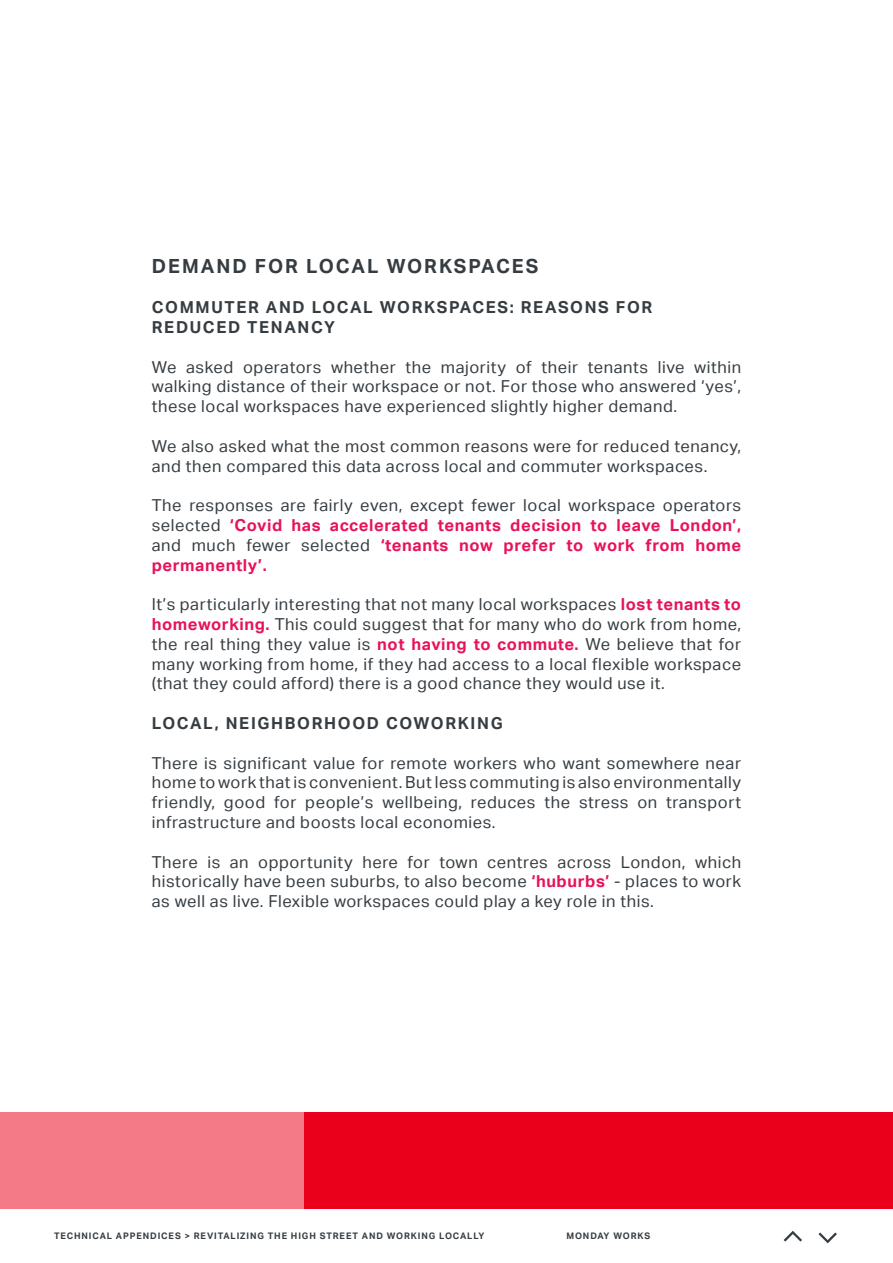
<style>
.page{position:relative;width:893px;height:1263px;background:#fff}
.page>*{position:absolute;margin:0;border:0;box-sizing:border-box;transform-origin:0 0}
.t1{font:700 19.5px "Aktiv Grotesk";letter-spacing:.1em;color:#363d42}
.t2{font:16.5px/19.8px "Aktiv Grotesk";letter-spacing:.035em;color:#363d42;text-align:justify}
.t3{font:700 16.5px/19.8px "Aktiv Grotesk";letter-spacing:.035em;color:#e8125c;text-align:justify}
.t4{font:700 16.5px/19.8px "Aktiv Grotesk";letter-spacing:.1em;color:#363d42}
.t5{font:700 9px "Aktiv Grotesk";letter-spacing:.1em;color:#363d42}
.s1{font-weight:400;color:#363d42}
.s2{font-weight:700;color:#e8125c}
</style>
<div class="page">
<svg style="left:818px;top:1232px;width:19px;height:11px"></svg>
<svg style="left:784px;top:1231px;width:18px;height:10px"></svg>
<div style="left:0;top:1113px;width:893px;height:96px;background:#eb001c"></div>
<div style="left:0;top:1113px;width:304px;height:96px;background:#f47a88"></div>
<h3 class="t1" style="left:152px;top:255px;width:388px">DEMAND FOR LOCAL WORKSPACES</h3>
<h4 class="t4" style="left:152px;top:297px;width:502px">COMMUTER AND LOCAL WORKSPACES: REASONS FOR<br>REDUCED TENANCY</h4>
<p class="t2" style="left:152px;top:357px;width:591px">We asked operators whether the majority of their tenants live within walking distance of their workspace or not. For those who answered ‘yes’, these local workspaces have experienced slightly higher demand.</p>
<p class="t2" style="left:152px;top:436px;width:591px">We also asked what the most common reasons were for reduced tenancy, and then compared this data across local and commuter workspaces.</p>
<p class="t3" style="left:152px;top:495px;width:591px"><span class="s1">The responses are fairly even, except fewer local workspace operators selected</span> ‘Covid has accelerated tenants decision to leave London’, <span class="s1">and much fewer selected</span> ‘tenants now prefer to work from home permanently’.</p>
<p class="t2" style="left:152px;top:594px;width:591px">It’s particularly interesting that not many local workspaces <span class="s2">lost tenants to homeworking.</span> This could suggest that for many who do work from home, the real thing they value is <span class="s2">not having to commute.</span> We believe that for many working from home, if they had access to a local flexible workspace (that they could afford) there is a good chance they would use it.</p>
<h4 class="t4" style="left:152px;top:713px;width:352px">LOCAL, NEIGHBORHOOD COWORKING</h4>
<p class="t2" style="left:152px;top:753px;width:591px">There is significant value for remote workers who want somewhere near home to work that is convenient. But less commuting is also environmentally friendly, good for people’s wellbeing, reduces the stress on transport infrastructure and boosts local economies.</p>
<p class="t2" style="left:152px;top:852px;width:591px">There is an opportunity here for town centres across London, which historically have been suburbs, to also become <span class="s2">‘huburbs’</span> - places to work as well as live. Flexible workspaces could play a key role in this.</p>
<p class="t5" style="left:54px;top:1231px;width:432px">TECHNICAL APPENDICES &gt; REVITALIZING THE HIGH STREET AND WORKING LOCALLY</p>
<p class="t5" style="left:566px;top:1231px;width:85px">MONDAY WORKS</p>
</div>
